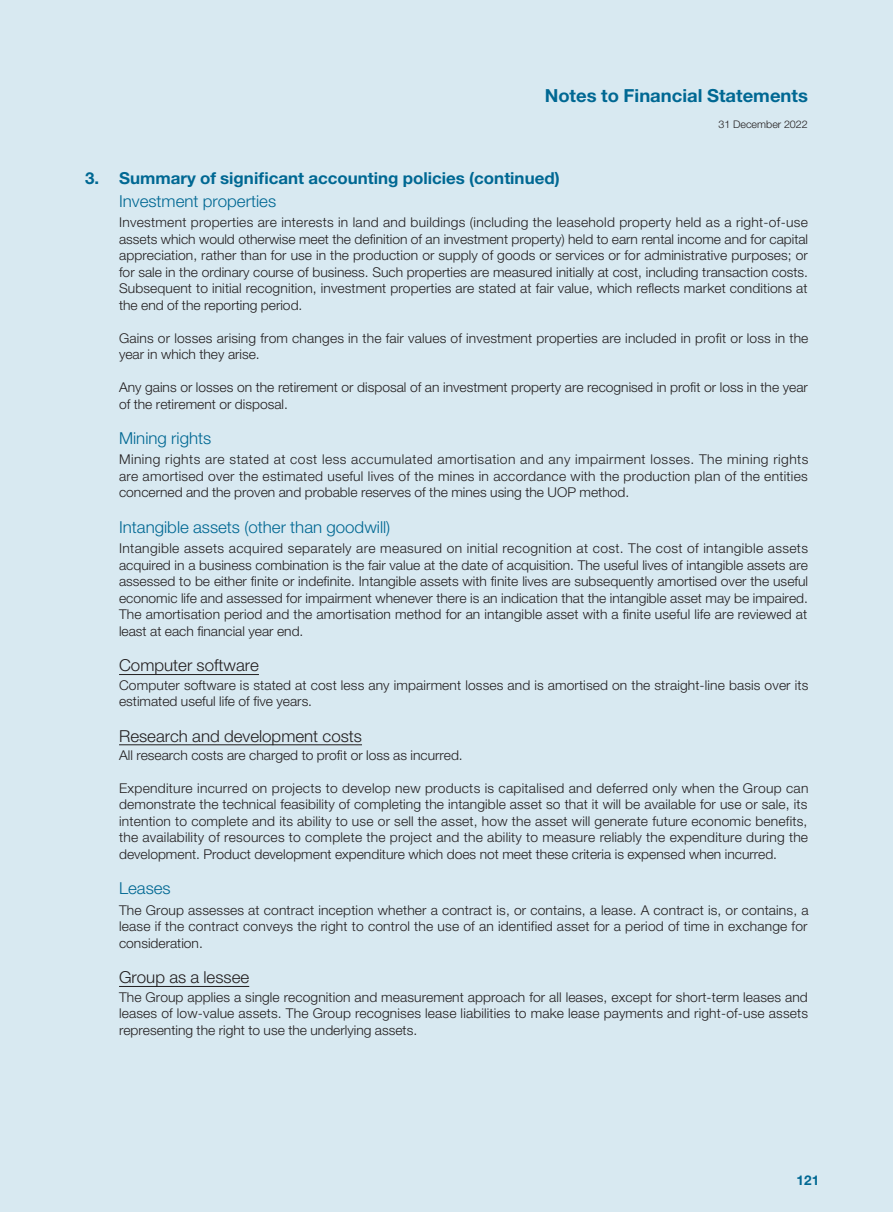
<style>
.page{position:relative;width:893px;height:1212px;background:#d8e9f1}
.page>*{position:absolute;margin:0;border:0;box-sizing:border-box;transform-origin:0 0}
.t1{font:700 18px "Helvetica Neue LT Std";color:#006893}
.t2{font:300 16.5px "Helvetica Neue LT Std";color:#006893}
.t3{font:300 16.5px "Helvetica Neue LT Std";color:#231f20}
.t4{font:700 16.5px "Helvetica Neue LT Std";color:#006893}
.t5{font:300 13.5px/16.5px "Helvetica Neue LT Std";color:#231f20;text-align:justify}
.t6{font:700 13.5px "Helvetica Neue LT Std";color:#006893}
.t7{font:300 10.5px "Helvetica Neue LT Std";color:#231f20}
</style>
<div class="page">
<hr style="left:119px;top:674px;width:140px;height:1px;background:#231f20">
<hr style="left:119px;top:744px;width:243px;height:1px;background:#231f20">
<hr style="left:119px;top:986px;width:130px;height:1px;background:#231f20">
<h1 class="t1" style="left:545px;top:84px;width:265px">Notes to Financial Statements</h1>
<p class="t7" style="left:718px;top:118px;width:91px">31 December 2022</p>
<p class="t4" style="left:85px;top:168px;width:476px">3. Summary of significant accounting policies (continued)</p>
<p class="t2" style="left:119px;top:191px;width:159px">Investment properties</p>
<p class="t5" style="left:119px;top:214px;width:691px">Investment properties are interests in land and buildings (including the leasehold property held as a right-of-use assets which would otherwise meet the definition of an investment property) held to earn rental income and for capital appreciation, rather than for use in the production or supply of goods or services or for administrative purposes; or for sale in the ordinary course of business. Such properties are measured initially at cost, including transaction costs.<br>Subsequent to initial recognition, investment properties are stated at fair value, which reflects market conditions at the end of the reporting period.</p>
<p class="t5" style="left:119px;top:329px;width:691px">Gains or losses arising from changes in the fair values of investment properties are included in profit or loss in the year in which they arise.</p>
<p class="t5" style="left:119px;top:379px;width:690px">Any gains or losses on the retirement or disposal of an investment property are recognised in profit or loss in the year of the retirement or disposal.</p>
<p class="t2" style="left:119px;top:428px;width:94px">Mining rights</p>
<p class="t5" style="left:119px;top:451px;width:691px">Mining rights are stated at cost less accumulated amortisation and any impairment losses. The mining rights are amortised over the estimated useful lives of the mines in accordance with the production plan of the entities concerned and the proven and probable reserves of the mines using the UOP method.</p>
<p class="t2" style="left:119px;top:517px;width:273px">Intangible assets (other than goodwill)</p>
<p class="t5" style="left:119px;top:540px;width:691px">Intangible assets acquired separately are measured on initial recognition at cost. The cost of intangible assets acquired in a business combination is the fair value at the date of acquisition. The useful lives of intangible assets are assessed to be either finite or indefinite. Intangible assets with finite lives are subsequently amortised over the useful economic life and assessed for impairment whenever there is an indication that the intangible asset may be impaired.<br>The amortisation period and the amortisation method for an intangible asset with a finite useful life are reviewed at least at each financial year end.</p>
<p class="t3" style="left:119px;top:655px;width:141px">Computer software</p>
<p class="t5" style="left:119px;top:676px;width:691px">Computer software is stated at cost less any impairment losses and is amortised on the straight-line basis over its estimated useful life of five years.</p>
<p class="t3" style="left:119px;top:726px;width:244px">Research and development costs</p>
<p class="t5" style="left:119px;top:746px;width:345px">All research costs are charged to profit or loss as incurred.</p>
<p class="t5" style="left:119px;top:779px;width:691px">Expenditure incurred on projects to develop new products is capitalised and deferred only when the Group can demonstrate the technical feasibility of completing the intangible asset so that it will be available for use or sale, its intention to complete and its ability to use or sell the asset, how the asset will generate future economic benefits, the availability of resources to complete the project and the ability to measure reliably the expenditure during the development. Product development expenditure which does not meet these criteria is expensed when incurred.</p>
<p class="t2" style="left:119px;top:878px;width:53px">Leases</p>
<p class="t5" style="left:119px;top:901px;width:691px">The Group assesses at contract inception whether a contract is, or contains, a lease. A contract is, or contains, a lease if the contract conveys the right to control the use of an identified asset for a period of time in exchange for consideration.</p>
<p class="t3" style="left:119px;top:967px;width:132px">Group as a lessee</p>
<p class="t5" style="left:119px;top:988px;width:690px">The Group applies a single recognition and measurement approach for all leases, except for short-term leases and leases of low-value assets. The Group recognises lease liabilities to make lease payments and right-of-use assets representing the right to use the underlying assets.</p>
<p class="t6" style="left:796px;top:1172px;width:24px">121</p>
</div>
